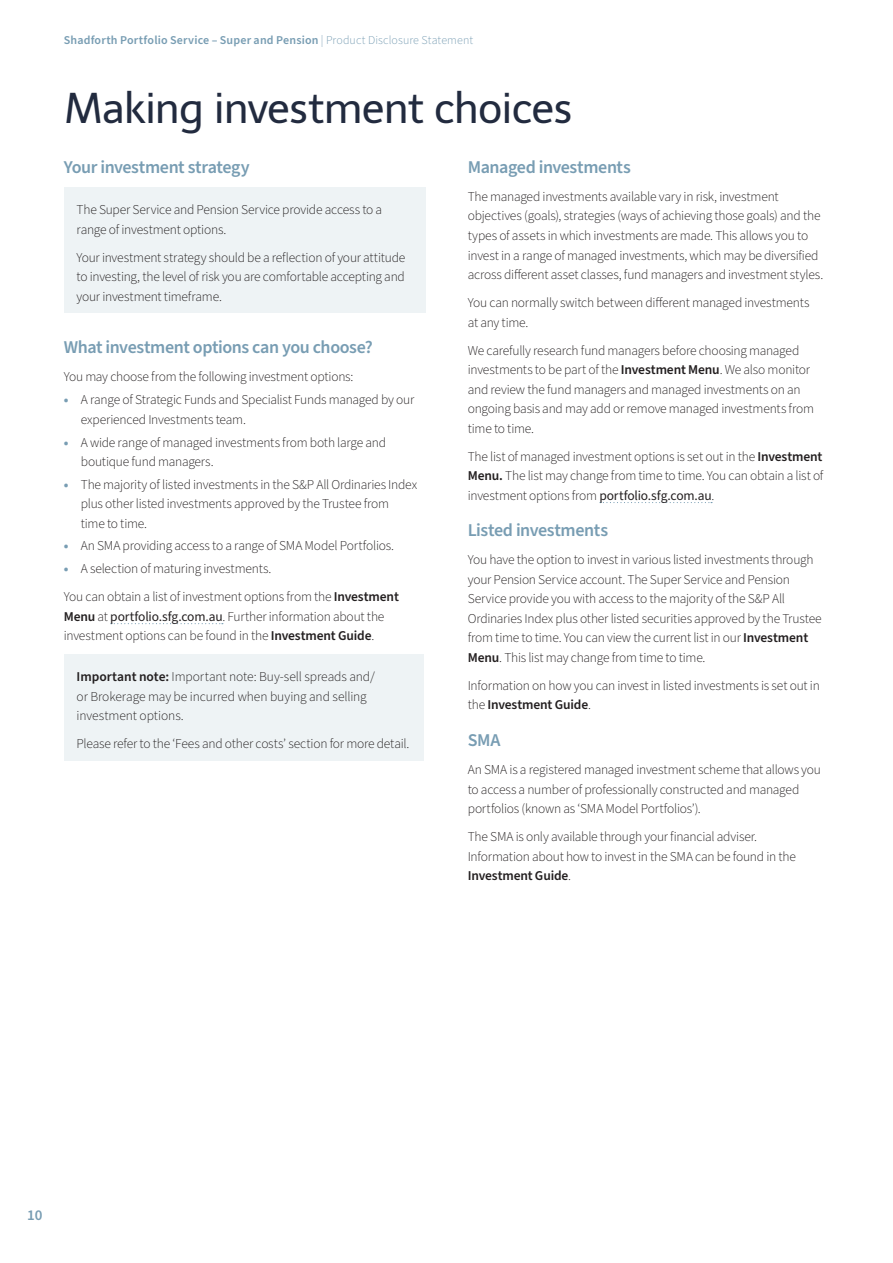
<style>
.page{position:relative;width:893px;height:1263px;background:#fff}
.page>*{position:absolute;margin:0;border:0;box-sizing:border-box;transform-origin:0 0}
._00_Main_Header{font:42px "Telex";letter-spacing:-.025em;color:#222b3f}
._02_Subhead_2{font:600 18px "Source Sans Pro";letter-spacing:-.025em;color:#789db3}
.t1{font:600 15px "Source Sans Pro";color:#789db3}
._07_Body_Text{font:300 13.5px/19.5px "Source Sans Pro";letter-spacing:-.015em;color:#231f20}
.t2{font:600 12px "Source Sans Pro";letter-spacing:.015em;color:#789db3}
.s1{font-weight:300}
.s2{font-weight:700;color:#789db3}
.s3{font-weight:600}
.s4{font-weight:400}
</style>
<div class="page">
<svg style="left:111px;top:623px;width:112px;height:1px"></svg>
<div style="left:64px;top:187px;width:361px;height:126px;background:#eef3f5"></div>
<div style="left:64px;top:655px;width:360px;height:106px;background:#eef3f5"></div>
<svg style="left:600px;top:502px;width:112px;height:1px"></svg>
<p class="t2" style="left:64px;top:32px;width:411px">Shadforth Portfolio Service – Super and Pension <span class="s1">| Product Disclosure Statement</span></p>
<p class="_00_Main_Header" style="left:64px;top:84px;width:510px">Making investment choices</p>
<p class="_02_Subhead_2" style="left:64px;top:155px;width:187px">Your investment strategy</p>
<p class="_07_Body_Text" style="left:77px;top:200px;width:307px">The Super Service and Pension Service provide access to a range of investment options.</p>
<p class="_07_Body_Text" style="left:77px;top:248px;width:330px;text-align:justify">Your investment strategy should be a reflection of your attitude to investing, the level of risk you are comfortable accepting and your investment timeframe.</p>
<p class="_02_Subhead_2" style="left:64px;top:335px;width:310px">What investment options can you choose?</p>
<p class="_07_Body_Text" style="left:64px;top:367px;width:291px">You may choose from the following investment options:</p>
<p class="_07_Body_Text" style="left:81px;top:391px;width:335px;text-indent:-17px"><span class="s2">•</span> A range of Strategic Funds and Specialist Funds managed by our experienced Investments team.</p>
<p class="_07_Body_Text" style="left:81px;top:433px;width:307px;text-indent:-17px"><span class="s2">•</span> A wide range of managed investments from both large and boutique fund managers.</p>
<p class="_07_Body_Text" style="left:81px;top:475px;width:338px;text-indent:-17px"><span class="s2">•</span> The majority of listed investments in the S&amp;P All Ordinaries Index plus other listed investments approved by the Trustee from<br>time to time.</p>
<p class="_07_Body_Text" style="left:64px;top:537px;width:332px"><span class="s2">•</span> An SMA providing access to a range of SMA Model Portfolios.</p>
<p class="_07_Body_Text" style="left:64px;top:559px;width:209px"><span class="s2">•</span> A selection of maturing investments.</p>
<p class="_07_Body_Text" style="left:64px;top:587px;width:337px">You can obtain a list of investment options from the <span class="s3">Investment<br>Menu</span> at <span class="s4">portfolio.sfg.com.au</span>. Further information about the investment options can be found in the <span class="s3">Investment Guide</span>.</p>
<p class="_07_Body_Text" style="left:77px;top:667px;width:300px"><span class="s3">Important note:</span> Important note: Buy-sell spreads and/ or Brokerage may be incurred when buying and selling investment options.</p>
<p class="_07_Body_Text" style="left:77px;top:734px;width:334px">Please refer to the ‘Fees and other costs’ section for more detail.</p>
<p class="_02_Subhead_2" style="left:468px;top:155px;width:165px">Managed investments</p>
<p class="_07_Body_Text" style="left:468px;top:187px;width:357px">The managed investments available vary in risk, investment objectives (goals), strategies (ways of achieving those goals) and the types of assets in which investments are made. This allows you to invest in a range of managed investments, which may be diversified across different asset classes, fund managers and investment styles.</p>
<p class="_07_Body_Text" style="left:468px;top:293px;width:343px">You can normally switch between different managed investments at any time.</p>
<p class="_07_Body_Text" style="left:468px;top:341px;width:348px">We carefully research fund managers before choosing managed investments to be part of the <span class="s3">Investment Menu</span>. We also monitor and review the fund managers and managed investments on an ongoing basis and may add or remove managed investments from time to time.</p>
<p class="_07_Body_Text" style="left:468px;top:447px;width:357px;text-align:justify">The list of managed investment options is set out in the <span class="s3">Investment Menu.</span> The list may change from time to time. You can obtain a list of investment options from <span class="s4">portfolio.sfg.com.au</span>.</p>
<p class="_02_Subhead_2" style="left:468px;top:518px;width:142px">Listed investments</p>
<p class="_07_Body_Text" style="left:468px;top:550px;width:355px">You have the option to invest in various listed investments through your Pension Service account. The Super Service and Pension Service provide you with access to the majority of the S&amp;P All Ordinaries Index plus other listed securities approved by the Trustee from time to time. You can view the current list in our <span class="s3">Investment Menu</span>. This list may change from time to time.</p>
<p class="_07_Body_Text" style="left:468px;top:676px;width:354px">Information on how you can invest in listed investments is set out in the <span class="s3">Investment Guide</span>.</p>
<p class="_02_Subhead_2" style="left:468px;top:728px;width:34px">SMA</p>
<p class="_07_Body_Text" style="left:468px;top:760px;width:355px">An SMA is a registered managed investment scheme that allows you to access a number of professionally constructed and managed portfolios (known as ‘SMA Model Portfolios’).</p>
<p class="_07_Body_Text" style="left:468px;top:827px;width:330px">The SMA is only available through your financial adviser.<br>Information about how to invest in the SMA can be found in the<br><span class="s3">Investment Guide</span>.</p>
<p class="t1" style="left:27px;top:1204px;width:17px">10</p>
</div>
